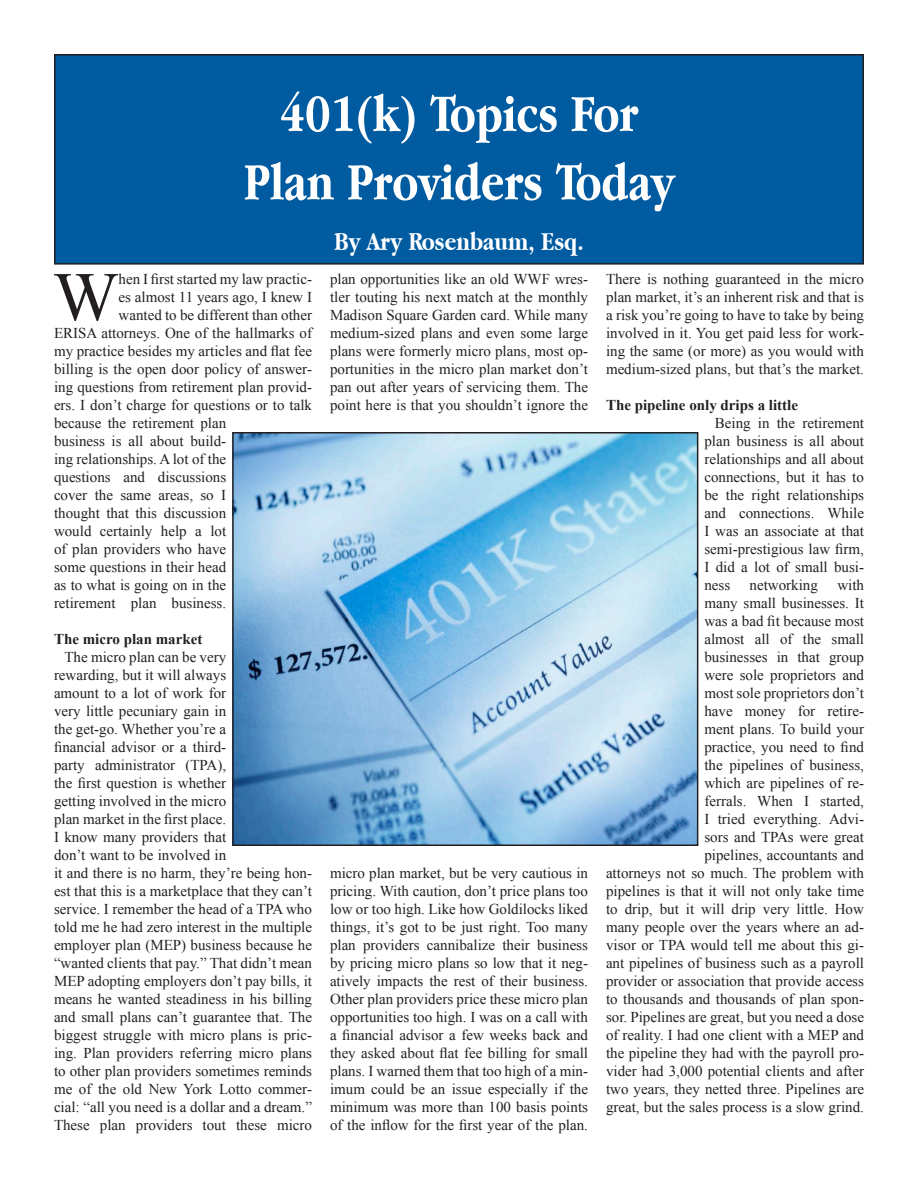
<style>
.page{position:relative;width:918px;height:1188px;background:#fff}
.page>*{position:absolute;margin:0;border:0;box-sizing:border-box;transform-origin:0 0}
.t1{font:69.3px "Times New Roman";color:#231f20}
.t2{font:700 54px "Apple Garamond";color:#fff}
.t3{font:700 27px "Apple Garamond";color:#fff}
.t4{font:15px/18px "Times New Roman";color:#231f20;text-align:justify}
.t5{font:700 15px "Times New Roman";color:#231f20}
</style>
<div class="page">
<div style="left:55px;top:55px;width:808px;height:209px;background:#015ba0"></div>
<div style="left:54px;top:54px;width:810px;height:211px;border:2px solid #231f20"></div>
<img style="left:235px;top:435px;width:460px;height:408px">
<div style="left:232px;top:432px;width:466px;height:414px;border:2px solid #231f20"></div>
<p class="t2" style="left:280px;top:84px;width:360px">401(k) Topics For</p>
<p class="t2" style="left:244px;top:152px;width:432px">Plan Providers Today</p>
<p class="t3" style="left:334px;top:226px;width:251px">By Ary Rosenbaum, Esq.</p>
<p class="t1" style="left:53px;top:250px;width:67px">W</p>
<p class="t4" style="left:119px;top:270px;width:195px">hen I first started my law practic-</p>
<p class="t4" style="left:119px;top:288px;width:195px">es almost 11 years ago, I knew I</p>
<p class="t4" style="left:119px;top:306px;width:195px">wanted to be different than other</p>
<p class="t4" style="left:54px;top:324px;width:260px">ERISA attorneys. One of the hallmarks of</p>
<p class="t4" style="left:54px;top:342px;width:260px">my practice besides my articles and flat fee</p>
<p class="t4" style="left:54px;top:360px;width:259px">billing is the open door policy of answer-</p>
<p class="t4" style="left:54px;top:378px;width:259px">ing questions from retirement plan provid-</p>
<p class="t4" style="left:54px;top:396px;width:260px">ers. I don’t charge for questions or to talk</p>
<p class="t4" style="left:54px;top:414px;width:174px">because the retirement plan</p>
<p class="t4" style="left:54px;top:432px;width:174px">business is all about build-</p>
<p class="t4" style="left:54px;top:450px;width:174px">ing relationships. A lot of the</p>
<p class="t4" style="left:54px;top:468px;width:174px">questions and discussions</p>
<p class="t4" style="left:54px;top:486px;width:174px">cover the same areas, so I</p>
<p class="t4" style="left:54px;top:504px;width:174px">thought that this discussion</p>
<p class="t4" style="left:54px;top:522px;width:174px">would certainly help a lot</p>
<p class="t4" style="left:54px;top:540px;width:174px">of plan providers who have</p>
<p class="t4" style="left:54px;top:558px;width:174px">some questions in their head</p>
<p class="t4" style="left:54px;top:576px;width:174px">as to what is going on in the</p>
<p class="t4" style="left:54px;top:594px;width:174px">retirement plan business.</p>
<p class="t5" style="left:54px;top:629px;width:150px">The micro plan market</p>
<p class="t4" style="left:54px;top:648px;width:260px;text-align:left;text-indent:10px">The micro plan can be very<br>rewarding, but it will always<br>amount to a lot of work for<br>very little pecuniary gain in<br>the get-go. Whether you’re a<br>financial advisor or a third-<br>party administrator (TPA),<br>the first question is whether<br>getting involved in the micro<br>plan market in the first place.<br>I know many providers that<br>don’t want to be involved in<br>it and there is no harm, they’re being hon&shy;est that this is a marketplace that they can’t service. I remember the head of a TPA who told me he had zero interest in the multiple employer plan (MEP) business because he “wanted clients that pay.” That didn’t mean MEP adopting employers don’t pay bills, it means he wanted steadiness in his billing and small plans can’t guarantee that. The biggest struggle with micro plans is pric&shy;ing. Plan providers referring micro plans to other plan providers sometimes reminds me of the old New York Lotto commer&shy;cial: “all you need is a dollar and a dream.” These plan providers tout these micro</p>
<p class="t4" style="left:330px;top:270px;width:260px">plan opportunities like an old WWF wres&shy;tler touting his next match at the monthly Madison Square Garden card. While many medium-sized plans and even some large plans were formerly micro plans, most op&shy;portunities in the micro plan market don’t pan out after years of servicing them. The point here is that you shouldn’t ignore the</p>
<p class="t4" style="left:330px;top:864px;width:260px">micro plan market, but be very cautious in pricing. With caution, don’t price plans too low or too high. Like how Goldilocks liked things, it’s got to be just right. Too many plan providers cannibalize their business by pricing micro plans so low that it neg&shy;atively impacts the rest of their business.<br>Other plan providers price these micro plan opportunities too high. I was on a call with a financial advisor a few weeks back and they asked about flat fee billing for small plans. I warned them that too high of a min&shy;imum could be an issue especially if the minimum was more than 100 basis points of the inflow for the first year of the plan.</p>
<p class="t4" style="left:606px;top:270px;width:260px">There is nothing guaranteed in the micro plan market, it’s an inherent risk and that is a risk you’re going to have to take by being involved in it. You get paid less for work&shy;ing the same (or more) as you would with medium-sized plans, but that’s the market.</p>
<p class="t5" style="left:606px;top:395px;width:194px">The pipeline only drips a little</p>
<p class="t4" style="left:704px;top:414px;width:161px;text-indent:10px">Being in the retirement plan business is all about relationships and all about connections, but it has to be the right relationships and connections. While I was an associate at that semi-prestigious law firm, I did a lot of small busi&shy;ness</p>
<p class="t4" style="left:606px;top:576px;width:260px;text-align:right">with<br>many small businesses. It<br>was a bad fit because most<br>almost all of the small<br>businesses in that group<br>were sole proprietors and<br>most sole proprietors don’t<br>have money for retire-<br>ment plans. To build your<br>practice, you need to find<br>the pipelines of business,<br>which are pipelines of re-<br>ferrals. When I started,<br>I tried everything. Advi-<br>sors and TPAs were great<br>pipelines, accountants and<br>attorneys not so much. The problem with pipelines is that it will not only take time to drip, but it will drip very little. How many people over the years where an ad&shy;visor or TPA would tell me about this gi&shy;ant pipelines of business such as a payroll provider or association that provide access to thousands and thousands of plan spon&shy;sor. Pipelines are great, but you need a dose of reality. I had one client with a MEP and the pipeline they had with the payroll pro&shy;vider had 3,000 potential clients and after two years, they netted three. Pipelines are great, but the sales process is a slow grind.</p>
<p class="t4" style="left:750px;top:576px;width:70px">networking</p>
</div>
